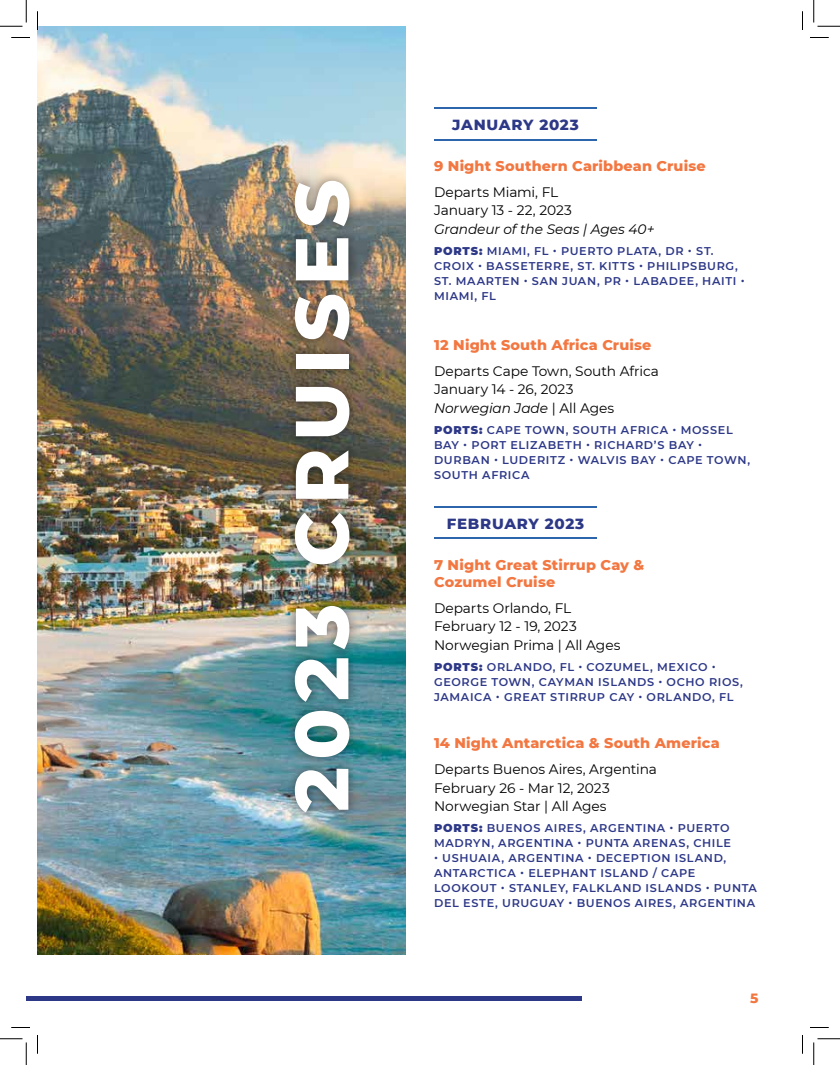
<style>
.page{position:relative;width:840px;height:1065px;background:#fff}
.page>*{position:absolute;margin:0;border:0;box-sizing:border-box;transform-origin:0 0}
.t1{font:800 75px "Montserrat";letter-spacing:.1em;color:#fff}
.t2{font:800 15px "Montserrat";letter-spacing:.05em;color:#2d3887}
.t3{font:800 14.38px/17.2px "Montserrat";letter-spacing:.01em;color:#f27741}
.t4{font:13.75px/18.8px "Montserrat";letter-spacing:-.01em;color:#000}
.t5{font:italic 13.75px "Montserrat";letter-spacing:-.01em;color:#000}
.t6{font:800 13.75px "Montserrat";color:#f27741}
.t7{font:600 11.25px/15px "Montserrat";letter-spacing:.06em;color:#2d3887}
.s1{font-weight:900}
.s2{font-style:italic}
</style>
<div class="page">
<img style="left:38px;top:26px;width:368px;height:928px">
<div style="left:285px;top:171px;width:74px;height:651px;background:#000;opacity:.41"></div>
<hr style="left:434px;top:108px;width:163px;height:1px;background:#2d65ad">
<hr style="left:434px;top:139px;width:163px;height:1px;background:#2d65ad">
<hr style="left:434px;top:506px;width:163px;height:2px;background:#2d65ad">
<hr style="left:434px;top:538px;width:163px;height:1px;background:#2d65ad">
<div style="left:26px;top:996px;width:12px;height:5px;background:#2d3887"></div>
<div style="left:38px;top:996px;width:544px;height:5px;background:#2d3887"></div>
<svg style="left:11px;top:37px;width:19px;height:1px"></svg>
<svg style="left:810px;top:37px;width:19px;height:1px"></svg>
<svg style="left:11px;top:1027px;width:19px;height:1px"></svg>
<svg style="left:810px;top:1027px;width:19px;height:1px"></svg>
<svg style="left:37px;top:11px;width:1px;height:19px"></svg>
<svg style="left:37px;top:1035px;width:1px;height:19px"></svg>
<svg style="left:802px;top:11px;width:1px;height:19px"></svg>
<svg style="left:802px;top:1035px;width:1px;height:19px"></svg>
<svg style="left:0;top:0;width:27px;height:27px"></svg>
<svg style="left:0;top:1039px;width:27px;height:26px"></svg>
<svg style="left:814px;top:0;width:26px;height:27px"></svg>
<svg style="left:814px;top:1039px;width:26px;height:26px"></svg>
<h1 class="t1" style="left:267px;top:812px;width:634px;rotate:-90deg">2023 CRUISES</h1>
<h2 class="t2" style="left:452px;top:114px;width:128px">JANUARY 2023</h2>
<p class="t3" style="left:434px;top:157px;width:273px">9 Night Southern Caribbean Cruise</p>
<p class="t4" style="left:434px;top:182px;width:139px">Departs Miami, FL<br>January 13 - 22, 2023</p>
<p class="t5" style="left:434px;top:220px;width:222px">Grandeur of the Seas | Ages 40+</p>
<p class="t7" style="left:434px;top:243px;width:312px"><span class="s1">PORTS:</span> MIAMI, FL • PUERTO PLATA, DR • ST.<br>CROIX • BASSETERRE, ST. KITTS • PHILIPSBURG, ST. MAARTEN • SAN JUAN, PR • LABADEE, HAITI • MIAMI, FL</p>
<p class="t3" style="left:434px;top:336px;width:219px">12 Night South Africa Cruise</p>
<p class="t4" style="left:434px;top:361px;width:226px">Departs Cape Town, South Africa<br>January 14 - 26, 2023<br><span class="s2">Norwegian Jade</span> | All Ages</p>
<p class="t7" style="left:434px;top:422px;width:318px"><span class="s1">PORTS:</span> CAPE TOWN, SOUTH AFRICA • MOSSEL<br>BAY • PORT ELIZABETH • RICHARD’S BAY •<br>DURBAN • LUDERITZ • WALVIS BAY • CAPE TOWN,<br>SOUTH AFRICA</p>
<h2 class="t2" style="left:447px;top:512px;width:139px">FEBRUARY 2023</h2>
<p class="t3" style="left:434px;top:555px;width:212px">7 Night Great Stirrup Cay &amp;<br>Cozumel Cruise</p>
<p class="t4" style="left:434px;top:598px;width:188px">Departs Orlando, FL<br>February 12 - 19, 2023<br>Norwegian Prima | All Ages</p>
<p class="t7" style="left:434px;top:659px;width:310px"><span class="s1">PORTS:</span> ORLANDO, FL • COZUMEL, MEXICO •<br>GEORGE TOWN, CAYMAN ISLANDS • OCHO RIOS,<br>JAMAICA • GREAT STIRRUP CAY • ORLANDO, FL</p>
<p class="t3" style="left:434px;top:734px;width:287px">14 Night Antarctica &amp; South America</p>
<p class="t4" style="left:434px;top:759px;width:224px">Departs Buenos Aires, Argentina<br>February 26 - Mar 12, 2023<br>Norwegian Star | All Ages</p>
<p class="t7" style="left:434px;top:820px;width:298px"><span class="s1">PORTS:</span> BUENOS AIRES, ARGENTINA • PUERTO<br>MADRYN, ARGENTINA • PUNTA ARENAS, CHILE</p>
<p class="t7" style="left:434px;top:850px;width:324px">• USHUAIA, ARGENTINA • DECEPTION ISLAND, ANTARCTICA • ELEPHANT ISLAND / CAPE LOOKOUT • STANLEY, FALKLAND ISLANDS • PUNTA DEL ESTE, URUGUAY • BUENOS AIRES, ARGENTINA</p>
<p class="t6" style="left:750px;top:988px;width:10px">5</p>
</div>
